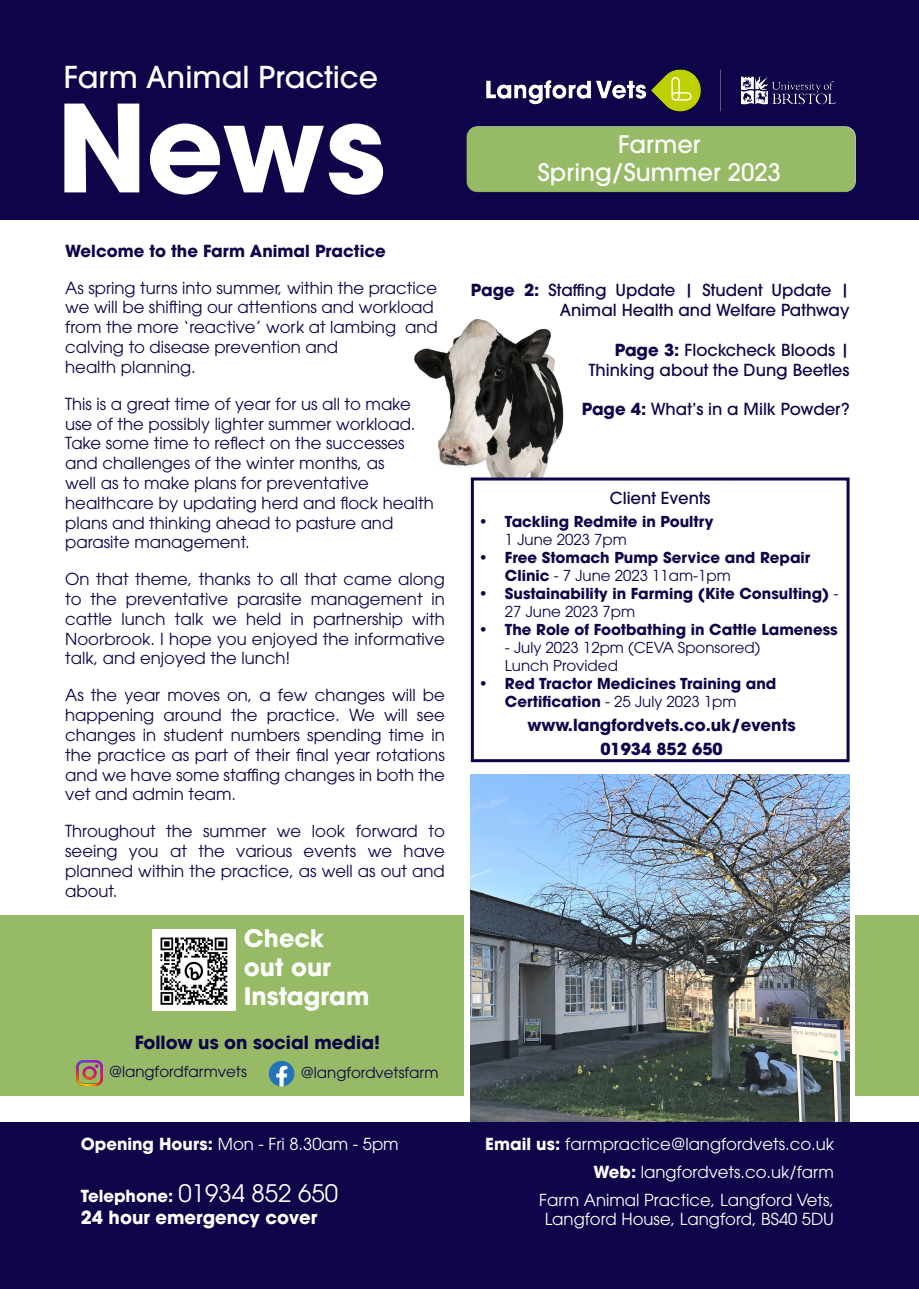
<style>
.page{position:relative;width:919px;height:1289px;background:#fff}
.page>*{position:absolute;margin:0;border:0;box-sizing:border-box;transform-origin:0 0}
.t1{font:700 120px "ITC Avant Garde Pro";color:#fff}
.t2{font:500 30px "ITC Avant Garde Pro";color:#fff}
.t3{font:500 24px "ITC Avant Garde Pro";color:#fff}
.t4{font:24px "ITC Avant Garde Pro";color:#fff}
.t5{font:700 24px/28.8px "ITC Avant Garde Pro";color:#fff}
.t6{font:700 18px "ITC Avant Garde Pro";color:#0d0449}
.t7{font:700 18px "ITC Avant Garde Pro";color:#fff}
.t8{font:16.5px/19.8px "ITC Avant Garde Pro";color:#0d0449}
.t9{font:16.5px/19.5px "ITC Avant Garde Pro";color:#fff;text-align:center}
.t10{font:500 16.5px/19.8px "ITC Avant Garde Pro";color:#0d0449;text-align:right}
.t11{font:700 16.5px "ITC Avant Garde Pro";color:#0d0449}
.t12{font:700 15px/18px "ITC Avant Garde Pro";color:#0d0449}
.t13{font:15px/18px "ITC Avant Garde Pro";color:#0d0449}
.s1{font-weight:700}
.s2{font-weight:700;font-size:16.5px}
.s3{font-weight:400}
</style>
<div class="page">
<div style="left:0;top:914px;width:918px;height:181px;background:#96ba65"></div>
<div style="left:464px;top:770px;width:390px;height:356px;background:#fff"></div>
<img style="left:414px;top:318px;width:150px;height:161px">
<div style="left:471px;top:477px;width:378px;height:285px;background:#fff;border:3px solid #0d0449"></div>
<img style="left:470px;top:774px;width:378px;height:348px">
<div style="left:0;top:0;width:918px;height:219px;background:#0d0449"></div>
<img style="left:486px;top:69px;width:350px;height:43px">
<div style="left:0;top:1122px;width:918px;height:166px;background:#0d0449"></div>
<img style="left:153px;top:929px;width:83px;height:81px">
<svg style="left:269px;top:1061px;width:25px;height:25px"></svg>
<div style="left:466px;top:127px;width:389px;height:65px;background:#96ba65;border-radius:11px"></div>
<img style="left:77px;top:1060px;width:25px;height:25px">
<p class="t2" style="left:64px;top:58px;width:315px">Farm Animal Practice</p>
<p class="t1" style="left:56px;top:68px;width:331px">News</p>
<p class="t11" style="left:65px;top:240px;width:322px">Welcome to the Farm Animal Practice</p>
<p class="t8" style="left:65px;top:277px;width:374px">As spring turns into summer, within the practice we will be shifting our attentions and workload from the more ‘reactive’ work at lambing and calving to disease prevention and</p>
<p class="t8" style="left:65px;top:357px;width:132px">health planning.</p>
<p class="t8" style="left:65px;top:393px;width:347px">This is a great time of year for us all to make</p>
<p class="t8" style="left:65px;top:413px;width:352px">use of the possibly lighter summer workload.<br>Take some time to reflect on the successes</p>
<p class="t8" style="left:65px;top:453px;width:321px">and challenges of the winter months, as</p>
<p class="t8" style="left:65px;top:473px;width:370px">well as to make plans for preventative healthcare by updating herd and flock health plans and thinking ahead to pasture and parasite management.</p>
<p class="t8" style="left:65px;top:569px;width:381px;text-align:justify">On that theme, thanks to all that came along to the preventative parasite management in cattle lunch talk we held in partnership with Noorbrook. I hope you enjoyed the informative talk, and enjoyed the lunch!</p>
<p class="t8" style="left:65px;top:685px;width:381px;text-align:justify">As the year moves on, a few changes will be happening around the practice. We will see changes in student numbers spending time in the practice as part of their final year rotations and we have some staffing changes in both the vet and admin team.</p>
<p class="t8" style="left:65px;top:821px;width:381px;text-align:justify">Throughout the summer we look forward to seeing you at the various events we have planned within the practice, as well as out and about.</p>
<p class="t5" style="left:244px;top:923px;width:127px">Check out our<br>Instagram</p>
<p class="t6" style="left:135px;top:1029px;width:246px">Follow us on social media!</p>
<p class="t13" style="left:109px;top:1062px;width:139px">@langfordfarmvets</p>
<p class="t13" style="left:301px;top:1062px;width:139px">@langfordvetsfarm</p>
<p class="t9" style="left:81px;top:1133px;width:319px"><span class="s1">Opening Hours:</span> Mon - Fri 8.30am - 5pm</p>
<p class="t4" style="left:81px;top:1178px;width:259px"><span class="s2">Telephone:</span> 01934 852 650</p>
<p class="t7" style="left:81px;top:1205px;width:238px">24 hour emergency cover</p>
<p class="t3" style="left:618px;top:128px;width:84px">Farmer</p>
<p class="t3" style="left:538px;top:157px;width:245px">Spring/Summer 2023</p>
<p class="t10" style="left:471px;top:280px;width:380px"><span class="s1">Page 2:</span> Staffing Update | Student Update |<br>Animal Health and Welfare Pathway</p>
<p class="t10" style="left:588px;top:340px;width:262px"><span class="s1">Page 3:</span> Flockcheck Bloods |<br>Thinking about the Dung Beetles</p>
<p class="t10" style="left:581px;top:399px;width:269px"><span class="s1">Page 4:</span> What’s in a Milk Powder?</p>
<p class="t10" style="left:609px;top:487px;width:102px">Client Events</p>
<p class="t12" style="left:505px;top:512px;width:210px;text-indent:-27px">• Tackling Redmite in Poultry<br><span class="s3">1 June 2023 7pm</span></p>
<p class="t12" style="left:505px;top:548px;width:307px;text-indent:-27px">• Free Stomach Pump Service and Repair<br>Clinic <span class="s3">- 7 June 2023 11am-1pm</span></p>
<p class="t12" style="left:505px;top:584px;width:335px;text-indent:-27px">• Sustainability in Farming (Kite Consulting) <span class="s3">-<br>27 June 2023 7pm</span></p>
<p class="t12" style="left:478px;top:620px;width:361px">• The Role of Footbathing in Cattle Lameness</p>
<p class="t13" style="left:505px;top:638px;width:257px">- July 2023 12pm (CEVA Sponsored)<br>Lunch Provided</p>
<p class="t12" style="left:505px;top:674px;width:273px;text-indent:-27px">• Red Tractor Medicines Training and<br>Certification <span class="s3">- 25 July 2023 1pm</span></p>
<p class="t11" style="left:527px;top:713px;width:270px">www.langfordvets.co.uk/events</p>
<p class="t11" style="left:600px;top:737px;width:124px">01934 852 650</p>
<p class="t9" style="left:485px;top:1133px;width:350px"><span class="s1">Email us:</span> farmpractice@langfordvets.co.uk</p>
<p class="t9" style="left:593px;top:1161px;width:242px"><span class="s1">Web:</span> langfordvets.co.uk/farm</p>
<p class="t9" style="left:539px;top:1189px;width:296px">Farm Animal Practice, Langford Vets,<br>Langford House, Langford, BS40 5DU</p>
</div>
